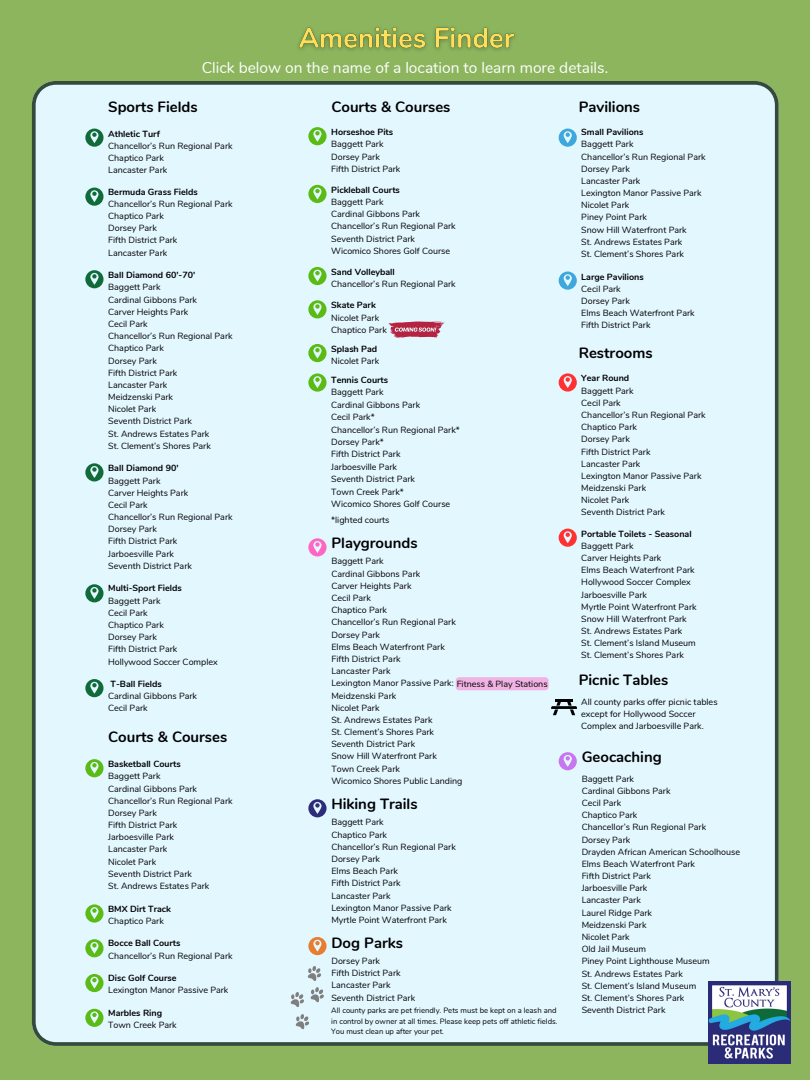
<style>
.page{position:relative;width:810px;height:1080px;background:#8cb55e}
.page>*{position:absolute;margin:0;border:0;box-sizing:border-box;transform-origin:0 0}
.t1{font:15.56px "Nunito";color:#fff}
.t2{font:700 14.88px "Nunito";color:#000}
.t3{font:8.94px/12.2px "Nunito";color:#000}
.t4{font:700 8.94px/12.2px "Nunito";color:#000}
.t5{font:7.69px/10.3px "Nunito";color:#000}
.s1{font-weight:700}
.s2{font-weight:400}
</style>
<div class="page">
<div style="left:32px;top:81px;width:747px;height:965px;background:#e3f7ff"></div>
<img style="left:709px;top:981px;width:82px;height:82px">
<svg style="left:85px;top:129px;width:19px;height:18px"></svg>
<svg style="left:85px;top:188px;width:19px;height:18px"></svg>
<svg style="left:85px;top:270px;width:19px;height:18px"></svg>
<svg style="left:85px;top:463px;width:19px;height:18px"></svg>
<svg style="left:85px;top:584px;width:19px;height:18px"></svg>
<svg style="left:85px;top:679px;width:19px;height:18px"></svg>
<svg style="left:559px;top:129px;width:18px;height:18px"></svg>
<svg style="left:559px;top:272px;width:18px;height:18px"></svg>
<svg style="left:559px;top:373px;width:18px;height:19px"></svg>
<svg style="left:559px;top:529px;width:18px;height:18px"></svg>
<svg style="left:551px;top:699px;width:26px;height:16px"></svg>
<svg style="left:559px;top:752px;width:18px;height:18px"></svg>
<svg style="left:308px;top:127px;width:19px;height:18px"></svg>
<svg style="left:308px;top:185px;width:19px;height:18px"></svg>
<svg style="left:308px;top:267px;width:19px;height:18px"></svg>
<svg style="left:308px;top:344px;width:19px;height:18px"></svg>
<svg style="left:308px;top:373px;width:19px;height:19px"></svg>
<svg style="left:308px;top:538px;width:19px;height:18px"></svg>
<svg style="left:308px;top:799px;width:19px;height:18px"></svg>
<svg style="left:308px;top:937px;width:19px;height:18px"></svg>
<svg style="left:288px;top:964px;width:38px;height:67px;background:#d3e4eb"></svg>
<svg style="left:308px;top:300px;width:19px;height:18px"></svg>
<svg style="left:85px;top:759px;width:19px;height:18px"></svg>
<svg style="left:85px;top:904px;width:19px;height:19px"></svg>
<svg style="left:85px;top:939px;width:19px;height:18px"></svg>
<svg style="left:85px;top:974px;width:19px;height:18px"></svg>
<svg style="left:85px;top:1009px;width:19px;height:18px"></svg>
<svg style="left:388px;top:321px;width:57px;height:18px"></svg>
<img style="left:298px;top:27px;width:217px;height:24px">
<div style="left:456px;top:677px;width:93px;height:13px;background:#f0b3e3;border-radius:3px"></div>
<h4 class="t1" style="left:202px;top:58px;width:408px">Click below on the name of a location to learn more details.</h4>
<h4 class="t2" style="left:108px;top:97px;width:91px">Sports Fields</h4>
<p class="t3" style="left:108px;top:128px;width:126px"><span class="s1">Athletic Turf<br></span>Chancellor’s Run Regional Park<br>Chaptico Park<br>Lancaster Park</p>
<p class="t3" style="left:108px;top:186px;width:126px"><span class="s1">Bermuda Grass Fields<br></span>Chancellor’s Run Regional Park<br>Chaptico Park<br>Dorsey Park<br>Fifth District Park<br>Lancaster Park</p>
<h4 class="t3" style="left:108px;top:269px;width:126px"><span class="s1">Ball Diamond 60'-70'<br></span>Baggett Park<br>Cardinal Gibbons Park<br>Carver Heights Park<br>Cecil Park<br>Chancellor’s Run Regional Park<br>Chaptico Park<br>Dorsey Park<br>Fifth District Park<br>Lancaster Park<br>Meidzenski Park<br>Nicolet Park<br>Seventh District Park<br>St. Andrews Estates Park<br>St. Clement’s Shores Park</h4>
<p class="t3" style="left:108px;top:462px;width:126px"><span class="s1">Ball Diamond 90'<br></span>Baggett Park<br>Carver Heights Park<br>Cecil Park<br>Chancellor’s Run Regional Park<br>Dorsey Park<br>Fifth District Park<br>Jarboesville Park<br>Seventh District Park</p>
<h4 class="t3" style="left:108px;top:582px;width:111px"><span class="s1">Multi-Sport Fields<br></span>Baggett Park<br>Cecil Park<br>Chaptico Park<br>Dorsey Park<br>Fifth District Park<br>Hollywood Soccer Complex</h4>
<h2 class="t3" style="left:108px;top:678px;width:90px"><span class="s1">T-Ball Fields<br></span>Cardinal Gibbons Park<br>Cecil Park</h2>
<h4 class="t2" style="left:108px;top:727px;width:121px">Courts &amp; Courses</h4>
<p class="t3" style="left:108px;top:758px;width:126px"><span class="s1">Basketball Courts<br></span>Baggett Park<br>Cardinal Gibbons Park<br>Chancellor’s Run Regional Park<br>Dorsey Park<br>Fifth District Park<br>Jarboesville Park<br>Lancaster Park<br>Nicolet Park<br>Seventh District Park<br>St. Andrews Estates Park</p>
<h2 class="t4" style="left:108px;top:903px;width:64px">BMX Dirt Track<br><span class="s2">Chaptico Park</span></h2>
<p class="t3" style="left:108px;top:937px;width:126px"><span class="s1">Bocce Ball Courts<br></span>Chancellor’s Run Regional Park</p>
<h4 class="t3" style="left:108px;top:972px;width:122px"><span class="s1">Disc Golf Course<br></span>Lexington Manor Passive Park</h4>
<p class="t3" style="left:108px;top:1007px;width:70px"><span class="s1">Marbles Ring<br></span>Town Creek Park</p>
<h2 class="t2" style="left:331px;top:97px;width:121px">Courts &amp; Courses</h2>
<p class="t3" style="left:331px;top:126px;width:71px"><span class="s1">Horseshoe Pits<br></span>Baggett Park<br>Dorsey Park<br>Fifth District Park</p>
<h4 class="t3" style="left:331px;top:184px;width:126px"><span class="s1">Pickleball Courts<br></span>Baggett Park<br>Cardinal Gibbons Park<br>Chancellor’s Run Regional Park<br>Seventh District Park<br>Wicomico Shores Golf Course</h4>
<h2 class="t3" style="left:331px;top:266px;width:126px"><span class="s1">Sand Volleyball<br></span>Chancellor’s Run Regional Park</h2>
<h4 class="t3" style="left:331px;top:299px;width:57px"><span class="s1">Skate Park<br></span>Nicolet Park<br>Chaptico Park</h4>
<p class="t3" style="left:331px;top:343px;width:50px"><span class="s1">Splash Pad<br></span>Nicolet Park</p>
<h4 class="t3" style="left:331px;top:374px;width:130px;line-height:12.4px"><span class="s1">Tennis Courts<br></span>Baggett Park<br>Cardinal Gibbons Park<br>Cecil Park*<br>Chancellor’s Run Regional Park*<br>Dorsey Park*<br>Fifth District Park<br>Jarboesville Park<br>Seventh District Park<br>Town Creek Park*<br>Wicomico Shores Golf Course</h4>
<p class="t3" style="left:331px;top:514px;width:60px">*lighted courts</p>
<h4 class="t2" style="left:331px;top:533px;width:88px">Playgrounds</h4>
<p class="t3" style="left:331px;top:555px;width:218px">Baggett Park<br>Cardinal Gibbons Park<br>Carver Heights Park<br>Cecil Park<br>Chaptico Park<br>Chancellor’s Run Regional Park<br>Dorsey Park<br>Elms Beach Waterfront Park<br>Fifth District Park<br>Lancaster Park<br>Lexington Manor Passive Park: Fitness &amp; Play Stations<br>Meidzenski Park<br>Nicolet Park<br>St. Andrews Estates Park<br>St. Clement’s Shores Park<br>Seventh District Park<br>Snow Hill Waterfront Park<br>Town Creek Park<br>Wicomico Shores Public Landing</p>
<p class="t2" style="left:331px;top:794px;width:88px">Hiking Trails</p>
<h4 class="t3" style="left:331px;top:816px;width:126px">Baggett Park<br>Chaptico Park<br>Chancellor’s Run Regional Park<br>Dorsey Park<br>Elms Beach Park<br>Fifth District Park<br>Lancaster Park<br>Lexington Manor Passive Park<br>Myrtle Point Waterfront Park</h4>
<h4 class="t2" style="left:331px;top:933px;width:73px">Dog Parks</h4>
<h2 class="t3" style="left:331px;top:955px;width:85px">Dorsey Park<br>Fifth District Park<br>Lancaster Park<br>Seventh District Park</h2>
<p class="t5" style="left:331px;top:1006px;width:228px">All county parks are pet friendly. Pets must be kept on a leash and in control by owner at all times. Please keep pets off athletic fields.<br>You must clean up after your pet.</p>
<p class="t2" style="left:579px;top:97px;width:63px">Pavilions</p>
<h4 class="t3" style="left:581px;top:126px;width:126px"><span class="s1">Small Pavilions<br></span>Baggett Park<br>Chancellor’s Run Regional Park<br>Dorsey Park<br>Lancaster Park<br>Lexington Manor Passive Park<br>Nicolet Park<br>Piney Point Park<br>Snow Hill Waterfront Park<br>St. Andrews Estates Park<br>St. Clement’s Shores Park</h4>
<p class="t3" style="left:581px;top:270px;width:115px"><span class="s1">Large Pavilions<br></span>Cecil Park<br>Dorsey Park<br>Elms Beach Waterfront Park<br>Fifth District Park</p>
<h4 class="t2" style="left:579px;top:343px;width:75px">Restrooms</h4>
<p class="t3" style="left:581px;top:372px;width:126px"><span class="s1">Year Round<br></span>Baggett Park<br>Cecil Park<br>Chancellor’s Run Regional Park<br>Chaptico Park<br>Dorsey Park<br>Fifth District Park<br>Lancaster Park<br>Lexington Manor Passive Park<br>Meidzenski Park<br>Nicolet Park<br>Seventh District Park</p>
<h4 class="t3" style="left:581px;top:528px;width:117px"><span class="s1">Portable Toilets - Seasonal<br></span>Baggett Park<br>Carver Heights Park<br>Elms Beach Waterfront Park<br>Hollywood Soccer Complex<br>Jarboesville Park<br>Myrtle Point Waterfront Park<br>Snow Hill Waterfront Park<br>St. Andrews Estates Park<br>St. Clement’s Island Museum<br>St. Clement’s Shores Park</h4>
<p class="t3" style="left:581px;top:695px;width:138px">All county parks offer picnic tables except for Hollywood Soccer<br>Complex and Jarboesville Park.</p>
<h4 class="t2" style="left:579px;top:670px;width:91px">Picnic Tables</h4>
<p class="t2" style="left:582px;top:747px;width:82px">Geocaching</p>
<h2 class="t3" style="left:582px;top:773px;width:160px">Baggett Park<br>Cardinal Gibbons Park<br>Cecil Park<br>Chaptico Park<br>Chancellor’s Run Regional Park<br>Dorsey Park<br>Drayden African American Schoolhouse<br>Elms Beach Waterfront Park<br>Fifth District Park<br>Jarboesville Park<br>Lancaster Park<br>Laurel Ridge Park<br>Meidzenski Park<br>Nicolet Park<br>Old Jail Museum<br>Piney Point Lighthouse Museum<br>St. Andrews Estates Park<br>St. Clement’s Island Museum<br>St. Clement’s Shores Park<br>Seventh District Park</h2>
</div>
